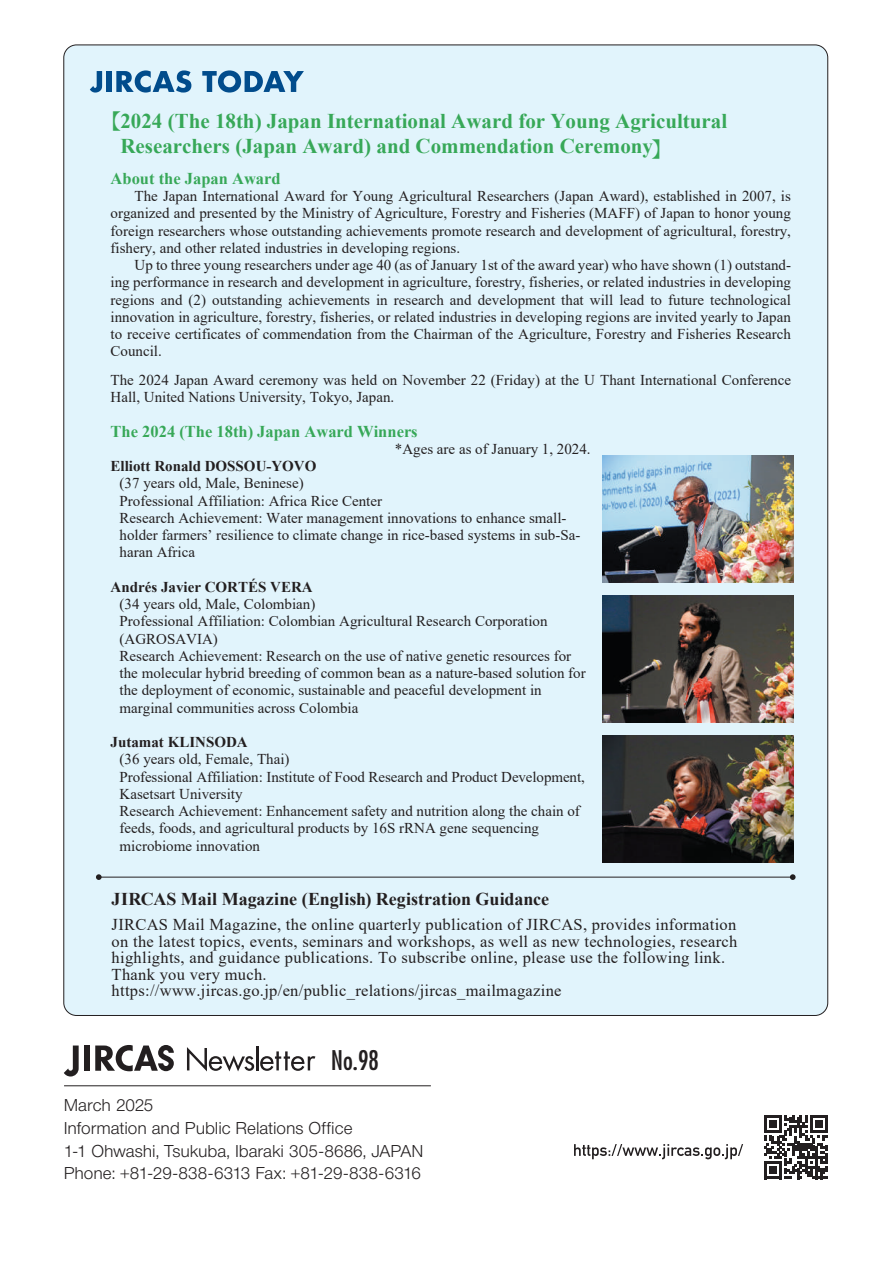
<style>
.page{position:relative;width:893px;height:1263px;background:#fff}
.page>*{position:absolute;margin:0;border:0;box-sizing:border-box;transform-origin:0 0}
.t1{font:condensed 26.25px "Futura";color:#231f20}
.t2{font:700 21px/25.2px "Times New Roman";color:#37a858}
.t3{font:700 18px "Times New Roman";color:#231f20}
.t4{font:300 16.95px/22.8px "Neue Helvetica BQ";color:#231f20}
.t5{font:16.5px/16.5px "Times New Roman";letter-spacing:.02em;color:#231f20}
.t6{font:700 16.5px "Times New Roman";color:#37a858}
.t7{font:15px/17.2px "Times New Roman";color:#231f20}
.t8{font:700 15px "Times New Roman";color:#231f20}
.s1{font-family:"Koz Min Pr 6 N";font-weight:400}
</style>
<div class="page">
<div style="left:64px;top:45px;width:764px;height:970px;background:#e1f4fc;border-radius:13px"></div>
<svg style="left:90px;top:71px;width:12px;height:22px"></svg>
<div style="left:107px;top:71px;width:5px;height:21px;background:#014c8c"></div>
<svg style="left:116px;top:70px;width:75px;height:23px"></svg>
<svg style="left:202px;top:70px;width:102px;height:23px"></svg>
<svg style="left:574px;top:1144px;width:169px;height:15px"></svg>
<svg style="left:764px;top:1115px;width:64px;height:64px"></svg>
<hr style="left:64px;top:1085px;width:367px;height:1px;background:#231f20">
<div style="left:84px;top:1045px;width:6px;height:26px;background:#231f20"></div>
<svg style="left:64px;top:1045px;width:15px;height:31px"></svg>
<svg style="left:95px;top:1045px;width:79px;height:26px"></svg>
<svg style="left:187px;top:1047px;width:67px;height:24px"></svg>
<hr style="left:256px;top:1046px;width:2px;height:24px;background:#231f20">
<svg style="left:260px;top:1051px;width:55px;height:20px"></svg>
<hr style="left:99px;top:877px;width:694px;height:1px;background:#231f20">
<svg style="left:96px;top:874px;width:6px;height:6px"></svg>
<svg style="left:790px;top:874px;width:6px;height:6px"></svg>
<img style="left:602px;top:455px;width:191px;height:128px">
<img style="left:602px;top:595px;width:191px;height:127px">
<img style="left:602px;top:735px;width:191px;height:127px">
<h2 class="t2" style="left:120px;top:107px;width:608px;text-indent:-20px"><span class="s1">【</span>2024 (The 18th) Japan International Award for Young Agricultural<br>Researchers (Japan Award) and Commendation Ceremony<span class="s1">】</span></h2>
<p class="t6" style="left:111px;top:166px;width:172px">About the Japan Award</p>
<p class="t7" style="left:111px;top:187px;width:682px;text-align:justify;text-indent:24px">The Japan International Award for Young Agricultural Researchers (Japan Award), established in 2007, is organized and presented by the Ministry of Agriculture, Forestry and Fisheries (MAFF) of Japan to honor young foreign researchers whose outstanding achievements promote research and development of agricultural, forestry, fishery, and other related industries in developing regions.</p>
<p class="t7" style="left:111px;top:256px;width:682px;text-align:justify;text-indent:24px">Up to three young researchers under age 40 (as of January 1st of the award year) who have shown (1) outstand&shy;ing performance in research and development in agriculture, forestry, fisheries, or related industries in developing regions and (2) outstanding achievements in research and development that will lead to future technological innovation in agriculture, forestry, fisheries, or related industries in developing regions are invited yearly to Japan to receive certificates of commendation from the Chairman of the Agriculture, Forestry and Fisheries Research Council.</p>
<p class="t7" style="left:111px;top:371px;width:682px">The 2024 Japan Award ceremony was held on November 22 (Friday) at the U Thant International Conference<br>Hall, United Nations University, Tokyo, Japan.</p>
<p class="t6" style="left:111px;top:419px;width:309px">The 2024 (The 18th) Japan Award Winners</p>
<p class="t8" style="left:111px;top:455px;width:207px">Elliott Ronald DOSSOU-YOVO</p>
<p class="t7" style="left:120px;top:474px;width:462px">(37 years old, Male, Beninese)<br>Professional Affiliation: Africa Rice Center<br>Research Achievement: Water management innovations to enhance small&shy;holder farmers’ resilience to climate change in rice-based systems in sub-Sa&shy;haran Africa</p>
<p class="t8" style="left:111px;top:576px;width:204px">Andrés Javier CORTÉS VERA</p>
<p class="t7" style="left:120px;top:595px;width:468px">(34 years old, Male, Colombian)<br>Professional Affiliation: Colombian Agricultural Research Corporation (AGROSAVIA)<br>Research Achievement: Research on the use of native genetic resources for the molecular hybrid breeding of common bean as a nature-based solution for the deployment of economic, sustainable and peaceful development in marginal communities across Colombia</p>
<p class="t8" style="left:111px;top:731px;width:139px">Jutamat KLINSODA</p>
<p class="t7" style="left:120px;top:750px;width:467px">(36 years old, Female, Thai)<br>Professional Affiliation: Institute of Food Research and Product Development, Kasetsart University<br>Research Achievement: Enhancement safety and nutrition along the chain of feeds, foods, and agricultural products by 16S rRNA gene sequencing microbiome innovation</p>
<p class="t7" style="left:395px;top:440px;width:197px">*Ages are as of January 1, 2024.</p>
<p class="t3" style="left:112px;top:886px;width:439px">JIRCAS Mail Magazine (English) Registration Guidance</p>
<p class="t5" style="left:112px;top:916px;width:627px">JIRCAS Mail Magazine, the online quarterly publication of JIRCAS, provides information on the latest topics, events, seminars and workshops, as well as new technologies, research highlights, and guidance publications. To subscribe online, please use the following link.<br>Thank you very much.<br>https://www.jircas.go.jp/en/public_relations/jircas_mailmagazine</p>
<h1 class="t1" style="left:331px;top:1044px;width:49px">No.98</h1>
<p class="t4" style="left:64px;top:1094px;width:361px">March 2025<br>Information and Public Relations Office<br>1-1 Ohwashi, Tsukuba, Ibaraki 305-8686, JAPAN Phone: +81-29-838-6313 Fax: +81-29-838-6316</p>
</div>
